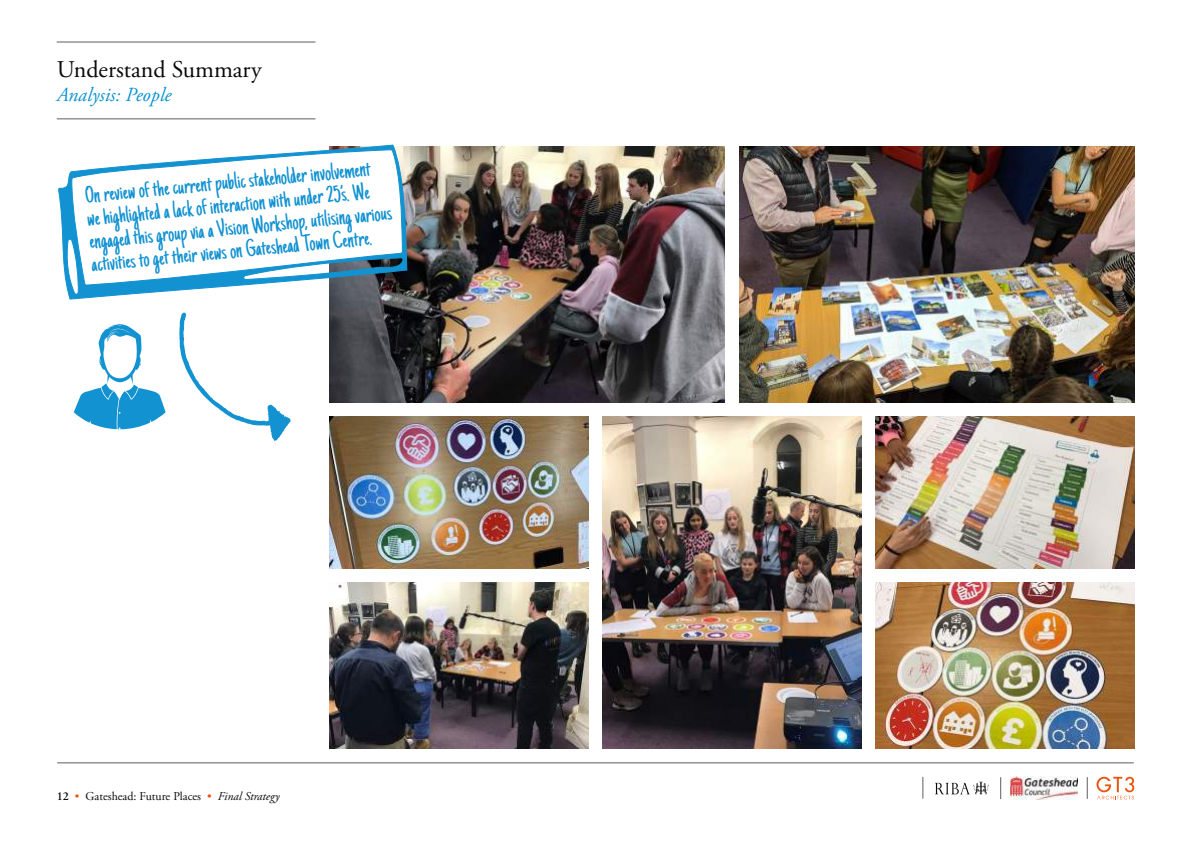
<style>
.page{position:relative;width:1191px;height:842px;background:#fff}
.page>*{position:absolute;margin:0;border:0;box-sizing:border-box;transform-origin:0 0}
.t1{font:24px/22.9px "Just Another Hand";color:#1292d1}
.t2{font:24px "Adobe Garamond Pro";color:#0a0a09}
.t3{font:italic 20px "Adobe Garamond Pro";color:#0d92d1}
.t4{font:12px "Adobe Garamond Pro";color:#0a0a09}
.s1{font-weight:600}
.s2{color:#e9550d}
.s3{font-style:italic}
</style>
<div class="page">
<hr style="left:57px;top:119px;width:258px;height:1px;background:#5e5e5d">
<hr style="left:57px;top:42px;width:258px;height:1px;background:#5e5e5d">
<hr style="left:57px;top:763px;width:1076px;height:1px;background:#5e5e5d">
<svg style="left:1096px;top:777px;width:38px;height:22px"></svg>
<svg style="left:1087px;top:777px;width:1px;height:22px"></svg>
<svg style="left:1000px;top:777px;width:1px;height:22px"></svg>
<img style="left:1010px;top:777px;width:67px;height:22px">
<img style="left:935px;top:781px;width:54px;height:14px">
<svg style="left:922px;top:777px;width:1px;height:22px"></svg>
<img style="left:330px;top:147px;width:395px;height:256px">
<img style="left:602px;top:417px;width:259px;height:331px">
<img style="left:739px;top:147px;width:395px;height:256px">
<img style="left:875px;top:417px;width:259px;height:151px">
<img style="left:330px;top:583px;width:258px;height:166px">
<img style="left:330px;top:417px;width:258px;height:151px">
<img style="left:875px;top:583px;width:259px;height:166px">
<svg style="left:58px;top:118px;width:350px;height:213px"></svg>
<svg style="left:179px;top:313px;width:112px;height:128px"></svg>
<svg style="left:74px;top:321px;width:92px;height:108px"></svg>
<p class="t2" style="left:57px;top:55px;width:206px">Understand Summary</p>
<p class="t3" style="left:57px;top:83px;width:116px">Analysis: People</p>
<p class="t1" style="left:83px;top:186px;width:305px;rotate:-6deg">On review of the current public stakeholder involvement we highlighted a lack of interaction with under 25’s. We engaged this group via a Vision Workshop, utilising various activities to get their views on Gateshead Town Centre.</p>
<p class="t4" style="left:57px;top:789px;width:224px"><span class="s1">12</span> <span class="s2">•</span> Gateshead: Future Places <span class="s2">•</span> <span class="s3">Final Strategy</span></p>
</div>
